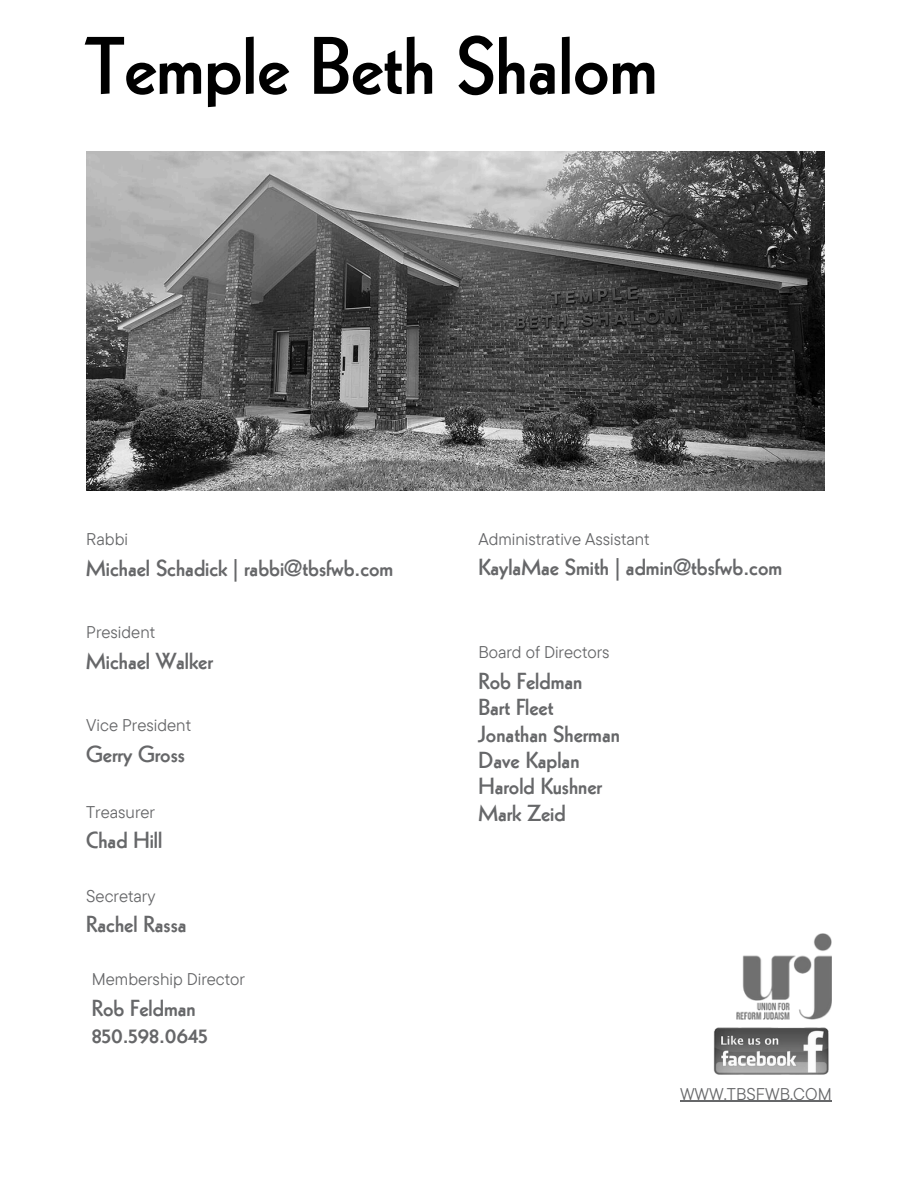
<style>
.page{position:relative;width:918px;height:1188px;background:#fff}
.page>*{position:absolute;margin:0;border:0;box-sizing:border-box;transform-origin:0 0}
.t1{font:800 79.05px "Kabel LT Pro";color:#000}
.t2{font:800 22.5px/26.4px "Kabel LT Pro";color:#666769}
.t3{font:16.95px "TT Commons Pro";color:#666769}
</style>
<div class="page">
<img style="left:86px;top:151px;width:739px;height:340px">
<img style="left:713px;top:1027px;width:116px;height:48px">
<img style="left:737px;top:934px;width:94px;height:85px">
<hr style="left:680px;top:1101px;width:152px;height:1px;background:#666769">
<p class="t1" style="left:86px;top:36px;width:573px">Temple Beth Shalom</p>
<p class="t3" style="left:86px;top:528px;width:43px">Rabbi</p>
<h2 class="t2" style="left:86px;top:557px;width:309px">Michael Schadick | rabbi@tbsfwb.com</h2>
<p class="t3" style="left:86px;top:621px;width:70px">President</p>
<h2 class="t2" style="left:86px;top:650px;width:128px">Michael Walker</h2>
<p class="t3" style="left:86px;top:714px;width:106px">Vice President</p>
<h2 class="t2" style="left:86px;top:743px;width:100px">Gerry Gross</h2>
<h2 class="t3" style="left:86px;top:801px;width:70px">Treasurer</h2>
<p class="t2" style="left:86px;top:830px;width:78px">Chad Hill</p>
<p class="t3" style="left:86px;top:885px;width:71px">Secretary</p>
<h3 class="t2" style="left:86px;top:914px;width:102px">Rachel Rassa</h3>
<p class="t3" style="left:92px;top:968px;width:155px">Membership Director</p>
<h2 class="t2" style="left:92px;top:998px;width:117px">Rob Feldman<br>850.598.0645</h2>
<h2 class="t3" style="left:478px;top:528px;width:173px">Administrative Assistant</h2>
<h2 class="t2" style="left:478px;top:557px;width:305px">KaylaMae Smith | admin@tbsfwb.com</h2>
<p class="t3" style="left:478px;top:641px;width:133px">Board of Directors</p>
<p class="t2" style="left:478px;top:670px;width:143px">Rob Feldman<br>Bart Fleet<br>Jonathan Sherman<br>Dave Kaplan<br>Harold Kushner<br>Mark Zeid</p>
<h2 class="t3" style="left:680px;top:1083px;width:153px">WWW.TBSFWB.COM</h2>
</div>
